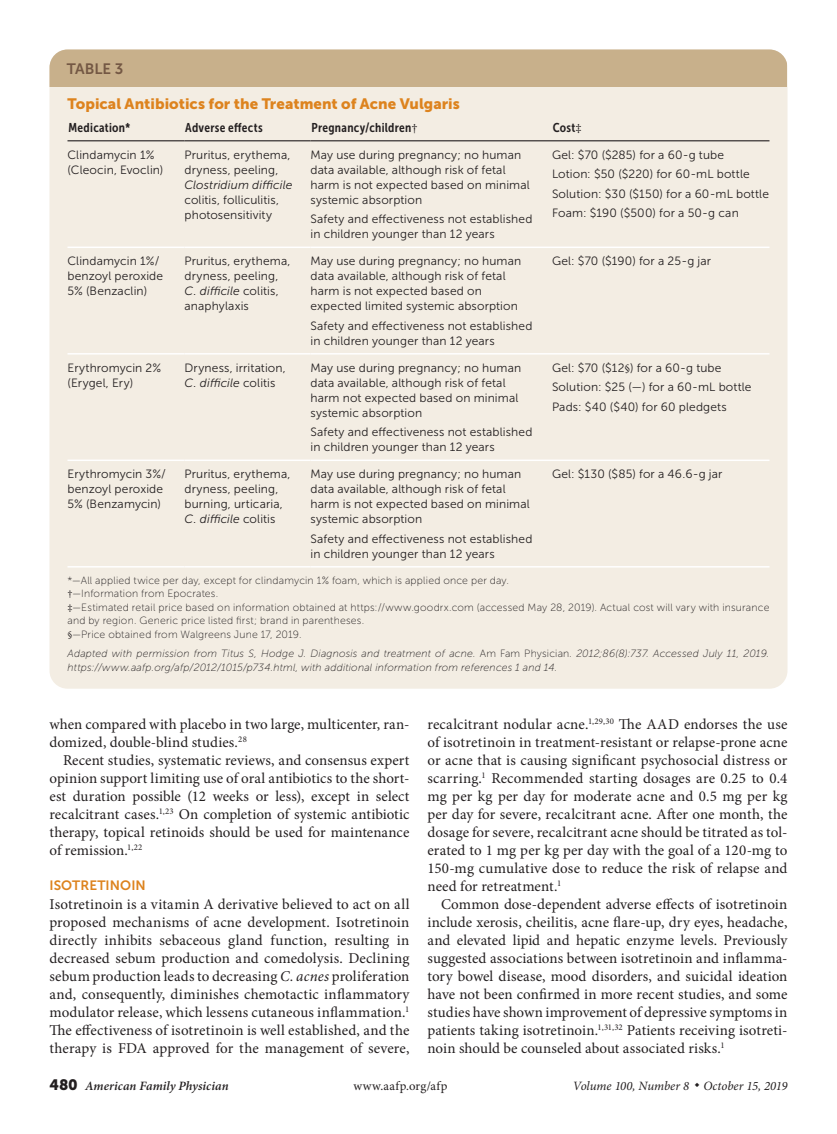
<style>
.page{position:relative;width:837px;height:1134px;background:#fff}
.page>*{position:absolute;margin:0;border:0;box-sizing:border-box;transform-origin:0 0}
.body_noindent{font:15px/18px "Minion Pro";letter-spacing:.005em;color:#231f20;text-align:justify}
.body_text{font:15px/18px "Minion Pro";letter-spacing:.005em;color:#231f20;text-align:justify}
.table_title{font:15px "Museo Sans 900";letter-spacing:.005em;color:#dd831e}
.table{font:15px "Museo Sans 700";color:#745844}
.head2{font:13.5px "Museo Sans 700";letter-spacing:.005em;color:#dd831e}
.table_head1{font:12.75px "Museo Sans Cond 700";letter-spacing:.025em;color:#231f20}
.t1{font:italic 12.75px "Minion Pro";color:#231f20}
.t2{font:italic 600 12.75px "Minion Pro";letter-spacing:.005em;color:#231f20}
.t3{font:12.75px "Minion Pro";letter-spacing:.03em;color:#231f20}
.table_data{font:12px/15px "Museo Sans 300";letter-spacing:.01em;color:#231f20}
.table_data_last_col{font:12px "Museo Sans 300";letter-spacing:.01em;color:#231f20}
.table_fig_note_nospa{font:10.5px/13.5px "Museo Sans 100";letter-spacing:.02em;color:#231f20}
.table_fig_note{font:italic 10.5px/13.5px "Museo Sans 100";letter-spacing:.015em;color:#231f20}
.table_fig_note-2{font:10.5px "Museo Sans 100";letter-spacing:.02em;color:#231f20}
.s1{font-family:"Minion Pro"}
.s2{font-style:italic}
.s3{font-style:normal}
.s4{font-family:"Museo Sans 900";font-weight:400;font-style:normal;font-size:15px}
</style>
<div class="page">
<div style="left:50px;top:50px;width:738px;height:639px;background:#f3ede3;border-radius:18px"></div>
<hr style="left:68px;top:247px;width:116px;height:1px;background:#fff">
<hr style="left:184px;top:247px;width:126px;height:1px;background:#fff">
<hr style="left:310px;top:247px;width:242px;height:1px;background:#fff">
<hr style="left:552px;top:247px;width:218px;height:1px;background:#fff">
<hr style="left:68px;top:353px;width:116px;height:2px;background:#fff">
<hr style="left:184px;top:353px;width:126px;height:2px;background:#fff">
<hr style="left:310px;top:353px;width:242px;height:2px;background:#fff">
<hr style="left:552px;top:353px;width:218px;height:2px;background:#fff">
<hr style="left:68px;top:460px;width:116px;height:1px;background:#fff">
<hr style="left:184px;top:460px;width:126px;height:1px;background:#fff">
<hr style="left:310px;top:460px;width:242px;height:1px;background:#fff">
<hr style="left:552px;top:460px;width:218px;height:1px;background:#fff">
<hr style="left:68px;top:140px;width:116px;height:1px;background:#231f20">
<hr style="left:184px;top:140px;width:126px;height:1px;background:#231f20">
<hr style="left:310px;top:140px;width:242px;height:1px;background:#231f20">
<hr style="left:552px;top:140px;width:218px;height:1px;background:#231f20">
<hr style="left:68px;top:566px;width:116px;height:2px;background:#fff">
<hr style="left:184px;top:566px;width:126px;height:2px;background:#fff">
<hr style="left:310px;top:566px;width:242px;height:2px;background:#fff">
<hr style="left:552px;top:566px;width:218px;height:2px;background:#fff">
<div style="left:50px;top:50px;width:738px;height:37px;background:#c8b08b"></div>
<p class="table" style="left:67px;top:61px;width:58px">TABLE 3</p>
<p class="table_title" style="left:68px;top:95px;width:394px">Topical Antibiotics for the Treatment of Acne Vulgaris</p>
<p class="table_head1" style="left:69px;top:120px;width:63px">Medication*</p>
<p class="table_head1" style="left:185px;top:120px;width:79px">Adverse effects</p>
<p class="table_head1" style="left:311px;top:120px;width:108px">Pregnancy/children<span class="s1">†</span></p>
<p class="table_head1" style="left:553px;top:120px;width:30px">Cost<span class="s1">‡</span></p>
<p class="table_data" style="left:68px;top:147px;width:97px">Clindamycin 1% (Cleocin, Evoclin)</p>
<p class="table_data" style="left:184px;top:147px;width:109px">Pruritus, erythema, dryness, peeling,<br><span class="s2">Clostridium difficile </span>colitis, folliculitis, photosensitivity</p>
<p class="table_data" style="left:310px;top:147px;width:221px">May use during pregnancy; no human data available, although risk of fetal harm is not expected based on minimal systemic absorption</p>
<p class="table_data_last_col" style="left:552px;top:148px;width:174px">Gel: $70 ($285) for a 60-g tube</p>
<p class="table_data_last_col" style="left:552px;top:168px;width:199px">Lotion: $50 ($220) for 60-mL bottle</p>
<p class="table_data_last_col" style="left:552px;top:187px;width:218px">Solution: $30 ($150) for a 60-mL bottle</p>
<p class="table_data_last_col" style="left:552px;top:207px;width:188px">Foam: $190 ($500) for a 50-g can</p>
<p class="table_data" style="left:310px;top:212px;width:224px">Safety and effectiveness not established in children younger than 12 years</p>
<p class="table_data" style="left:68px;top:254px;width:97px">Clindamycin 1%/ benzoyl peroxide<br>5% (Benzaclin)</p>
<p class="table_data" style="left:184px;top:254px;width:107px">Pruritus, erythema, dryness, peeling,<br><span class="s2">C. difficile</span> colitis, anaphylaxis</p>
<p class="table_data" style="left:310px;top:254px;width:212px">May use during pregnancy; no human data available, although risk of fetal harm is not expected based on expected limited systemic absorption</p>
<p class="table_data" style="left:310px;top:318px;width:224px">Safety and effectiveness not established in children younger than 12 years</p>
<p class="table_data" style="left:68px;top:360px;width:95px">Erythromycin 2% (Erygel, Ery)</p>
<p class="table_data" style="left:184px;top:360px;width:103px">Dryness, irritation,<br><span class="s2">C. difficile</span> colitis</p>
<p class="table_data" style="left:310px;top:360px;width:212px">May use during pregnancy; no human data available, although risk of fetal harm not expected based on minimal systemic absorption</p>
<p class="table_data" style="left:310px;top:425px;width:224px">Safety and effectiveness not established in children younger than 12 years</p>
<p class="table_data" style="left:68px;top:467px;width:100px">Erythromycin 3%/ benzoyl peroxide<br>5% (Benzamycin)</p>
<p class="table_data" style="left:184px;top:467px;width:107px">Pruritus, erythema, dryness, peeling, burning, urticaria,<br><span class="s2">C. difficile</span> colitis</p>
<p class="table_data" style="left:310px;top:467px;width:221px">May use during pregnancy; no human data available, although risk of fetal harm is not expected based on minimal systemic absorption</p>
<p class="table_data" style="left:310px;top:531px;width:224px">Safety and effectiveness not established in children younger than 12 years</p>
<p class="table_data_last_col" style="left:552px;top:255px;width:161px">Gel: $70 ($190) for a 25-g jar</p>
<p class="table_data_last_col" style="left:552px;top:361px;width:171px">Gel: $70 ($12<span class="s1">§</span>) for a 60-g tube</p>
<p class="table_data_last_col" style="left:552px;top:381px;width:201px">Solution: $25 (—) for a 60-mL bottle</p>
<p class="table_data_last_col" style="left:552px;top:400px;width:176px">Pads: $40 ($40) for 60 pledgets</p>
<p class="table_data_last_col" style="left:552px;top:468px;width:172px">Gel: $130 ($85) for a 46.6-g jar</p>
<p class="table_fig_note_nospa" style="left:68px;top:573px;width:443px">*—All applied twice per day, except for clindamycin 1% foam, which is applied once per day.</p>
<p class="table_fig_note_nospa" style="left:68px;top:587px;width:152px"><span class="s1">†</span>—Information from Epocrates.</p>
<p class="table_fig_note_nospa" style="left:68px;top:600px;width:704px"><span class="s1">‡</span>—Estimated retail price based on information obtained at https://www.goodrx.com (accessed May 28, 2019). Actual cost will vary with insurance and by region. Generic price listed first; brand in parentheses.</p>
<p class="table_fig_note-2" style="left:68px;top:629px;width:236px"><span class="s1">§</span>—Price obtained from Walgreens June 17, 2019.</p>
<p class="table_fig_note" style="left:68px;top:647px;width:703px">Adapted with permission from Titus S, Hodge J. Diagnosis and treatment of acne. <span class="s3">Am Fam Physician</span>. 2012;86(8):737. Accessed July 11, 2019. https://www.aafp.org/afp/2012/1015/p734.html, with additional information from references 1 and 14.</p>
<p class="body_text" style="left:50px;top:715px;width:362px">when compared with placebo in two large, multicenter, ran&shy;domized, double-blind studies.<sup>28</sup></p>
<p class="body_text" style="left:50px;top:751px;width:362px;text-indent:14px">Recent studies, systematic reviews, and consensus expert opinion support limiting use of oral antibiotics to the short&shy;est duration possible (12 weeks or less), except in select recalcitrant cases.<sup>1,23</sup> On completion of systemic antibiotic therapy, topical retinoids should be used for maintenance of remission.<sup>1,22</sup></p>
<p class="head2" style="left:50px;top:877px;width:98px">ISOTRETINOIN</p>
<p class="body_noindent" style="left:50px;top:895px;width:362px">Isotretinoin is a vitamin A derivative believed to act on all proposed mechanisms of acne development. Isotretinoin directly inhibits sebaceous gland function, resulting in decreased sebum production and comedolysis. Declining sebum production leads to decreasing <span class="s2">C. acnes</span> proliferation and, consequently, diminishes chemotactic inflammatory modulator release, which lessens cutaneous inflammation.<sup>1<br></sup>The effectiveness of isotretinoin is well established, and the therapy is FDA approved for the management of severe,</p>
<p class="body_noindent" style="left:428px;top:715px;width:362px">recalcitrant nodular acne.<sup>1,29,30</sup> The AAD endorses the use of isotretinoin in treatment-resistant or relapse-prone acne or acne that is causing significant psychosocial distress or scarring.<sup>1</sup> Recommended starting dosages are 0.25 to 0.4 mg per kg per day for moderate acne and 0.5 mg per kg per day for severe, recalcitrant acne. After one month, the dosage for severe, recalcitrant acne should be titrated as tol&shy;erated to 1 mg per kg per day with the goal of a 120-mg to 150-mg cumulative dose to reduce the risk of relapse and need for retreatment.<sup>1</sup></p>
<p class="body_text" style="left:428px;top:895px;width:362px;text-indent:14px">Common dose-dependent adverse effects of isotretinoin include xerosis, cheilitis, acne flare-up, dry eyes, headache, and elevated lipid and hepatic enzyme levels. Previously suggested associations between isotretinoin and inflamma&shy;tory bowel disease, mood disorders, and suicidal ideation have not been confirmed in more recent studies, and some studies have shown improvement of depressive symptoms in patients taking isotretinoin.<sup>1,31,32</sup> Patients receiving isotreti&shy;noin should be counseled about associated risks.<sup>1</sup></p>
<p class="t2" style="left:50px;top:1077px;width:181px"><span class="s4">480</span> American Family Physician</p>
<p class="t3" style="left:353px;top:1078px;width:96px">www.aafp.org/afp</p>
<p class="t1" style="left:573px;top:1078px;width:216px">Volume 100, Number 8 ◆ October 15, 2019</p>
</div>
